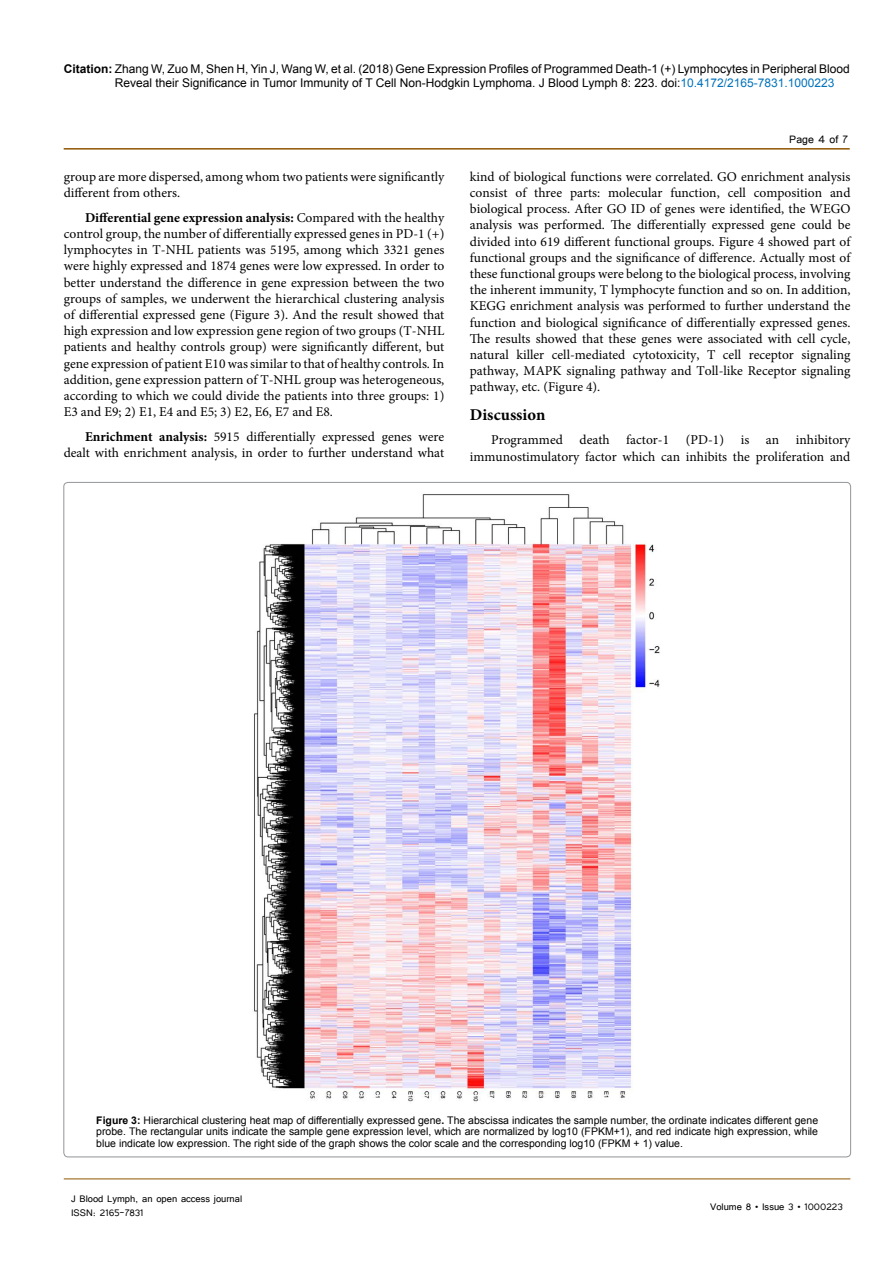
<style>
.page{position:relative;width:893px;height:1263px;background:#fff}
.page>*{position:absolute;margin:0;border:0;box-sizing:border-box;transform-origin:0 0}
.t1{font:700 16.5px "Minion Pro";color:#000}
.t2{font:13.5px/16.2px "Minion Pro";color:#000;text-align:justify}
.t3{font:13.5px "Tunga";color:#000}
.t4{font:12px/14.4px "Arial";color:#000}
.t5{font:12px/14.4px "Tunga";color:#000}
.t6{font:10.5px/11.6px "Arial";color:#000;text-align:justify}
.s1{font-weight:700}
.s2{color:#0072bc}
</style>
<div class="page">
<hr style="left:64px;top:148px;width:786px;height:2px;background:#905501">
<hr style="left:64px;top:1179px;width:786px;height:1px;background:#905501">
<img style="left:254px;top:494px;width:406px;height:608px">
<p class="t4" style="left:115px;top:61px;width:736px;text-indent:-51px"><span class="s1">Citation:</span> Zhang W, Zuo M, Shen H, Yin J, Wang W, et al. (2018) Gene Expression Profiles of Programmed Death-1 (+) Lymphocytes in Peripheral Blood<br>Reveal their Significance in Tumor Immunity of T Cell Non-Hodgkin Lymphoma. J Blood Lymph 8: 223. doi:<span class="s2">10.4172/2165-7831.1000223</span></p>
<p class="t2" style="left:64px;top:168px;width:382px">group are more dispersed, among whom two patients were significantly different from others.</p>
<p class="t2" style="left:64px;top:209px;width:382px;text-indent:21px"><span class="s1">Differential gene expression analysis:</span> Compared with the healthy control group, the number of differentially expressed genes in PD-1 (+) lymphocytes in T-NHL patients was 5195, among which 3321 genes were highly expressed and 1874 genes were low expressed. In order to better understand the difference in gene expression between the two groups of samples, we underwent the hierarchical clustering analysis of differential expressed gene (Figure 3). And the result showed that high expression and low expression gene region of two groups (T-NHL patients and healthy controls group) were significantly different, but gene expression of patient E10 was similar to that of healthy controls. In addition, gene expression pattern of T-NHL group was heterogeneous, according to which we could divide the patients into three groups: 1)<br>E3 and E9; 2) E1, E4 and E5; 3) E2, E6, E7 and E8.</p>
<p class="t2" style="left:64px;top:428px;width:382px;text-align:right"><span class="s1">Enrichment analysis:</span> 5915 differentially expressed genes were dealt with enrichment analysis, in order to further understand what</p>
<p class="t3" style="left:789px;top:131px;width:60px">Page 4 of 7</p>
<p class="t2" style="left:470px;top:168px;width:382px">kind of biological functions were correlated. GO enrichment analysis consist of three parts: molecular function, cell composition and biological process. After GO ID of genes were identified, the WEGO analysis was performed. The differentially expressed gene could be divided into 619 different functional groups. Figure 4 showed part of functional groups and the significance of difference. Actually most of these functional groups were belong to the biological process, involving the inherent immunity, T lymphocyte function and so on. In addition, KEGG enrichment analysis was performed to further understand the function and biological significance of differentially expressed genes.<br>The results showed that these genes were associated with cell cycle, natural killer cell-mediated cytotoxicity, T cell receptor signaling pathway, MAPK signaling pathway and Toll-like Receptor signaling pathway, etc. (Figure 4).</p>
<p class="t1" style="left:470px;top:403px;width:77px">Discussion</p>
<p class="t2" style="left:470px;top:432px;width:382px;text-align:right">Programmed death factor-1 (PD-1) is an inhibitory immunostimulatory factor which can inhibits the proliferation and</p>
<p class="t6" style="left:96px;top:1114px;width:723px"><span class="s1">Figure 3:</span> Hierarchical clustering heat map of differentially expressed gene<span class="s1">.</span> The abscissa indicates the sample number, the ordinate indicates different gene probe. The rectangular units indicate the sample gene expression level, which are normalized by log10 (FPKM+1), and red indicate high expression, while blue indicate low expression. The right side of the graph shows the color scale and the corresponding log10 (FPKM + 1) value.</p>
<p class="t5" style="left:71px;top:1190px;width:173px">J Blood Lymph, an open access journal<br>ISSN: 2165-7831</p>
<p class="t5" style="left:710px;top:1199px;width:134px">Volume 8 • Issue 3 • 1000223</p>
</div>
